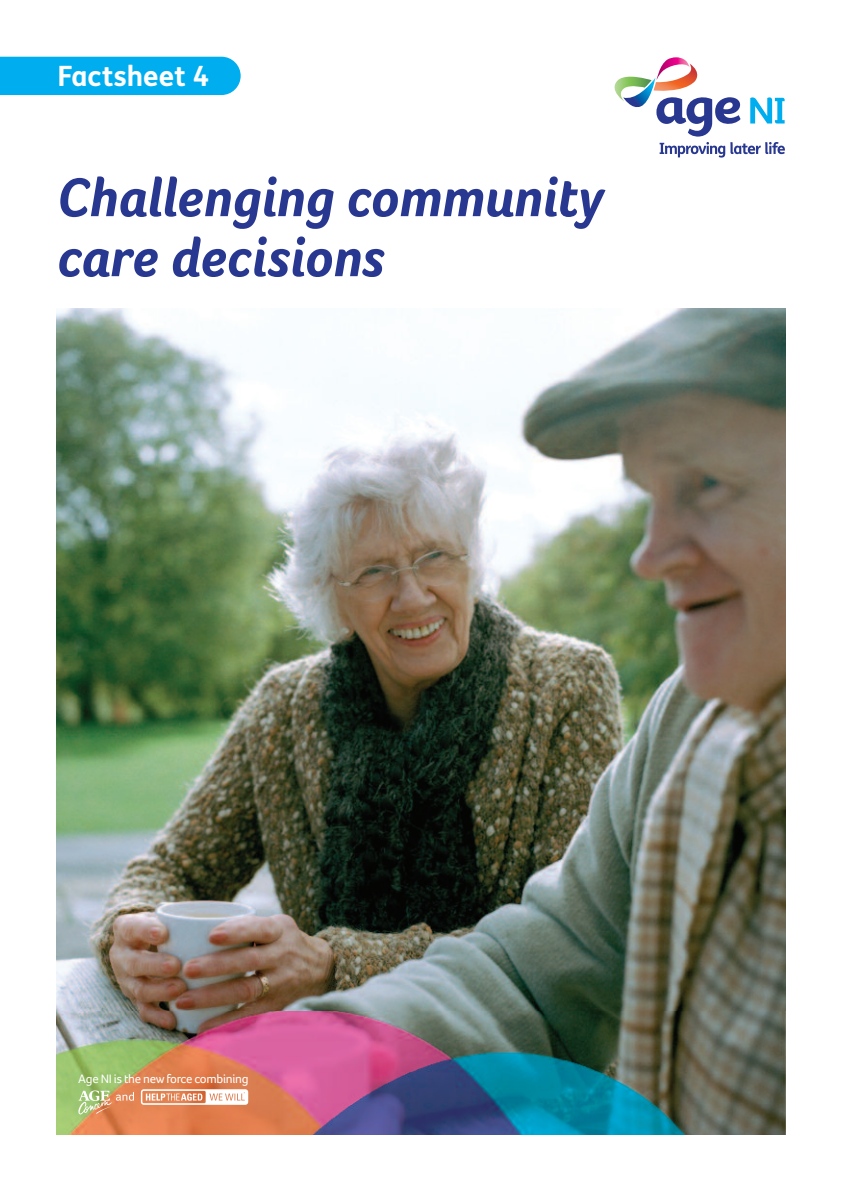
<style>
.page{position:relative;width:842px;height:1191px;background:#fff}
.page>*{position:absolute;margin:0;border:0;box-sizing:border-box;transform-origin:0 0}
.t1{font:italic 700 56px/60px "Foco Age UK";color:#283890}
.t2{font:700 28px "FS Me";color:#fff}
.t3{font:12.6px "Foco";letter-spacing:-.02em;color:#fff}
</style>
<div class="page">
<div style="left:0;top:57px;width:241px;height:38px;background:#00aeef"></div>
<svg style="left:614px;top:57px;width:171px;height:101px"></svg>
<img style="left:57px;top:309px;width:728px;height:702px">
<img style="left:785px;top:1011px;width:1px;height:123px">
<img style="left:57px;top:1011px;width:728px;height:123px">
<svg style="left:141px;top:1089px;width:107px;height:15px"></svg>
<svg style="left:78px;top:1090px;width:56px;height:24px"></svg>
<p class="t2" style="left:57px;top:66px;width:153px">Factsheet 4</p>
<p class="t1" style="left:57px;top:167px;width:548px">Challenging community care decisions</p>
<p class="t3" style="left:78px;top:1071px;width:172px">Age NI is the newforce combining</p>
</div>
